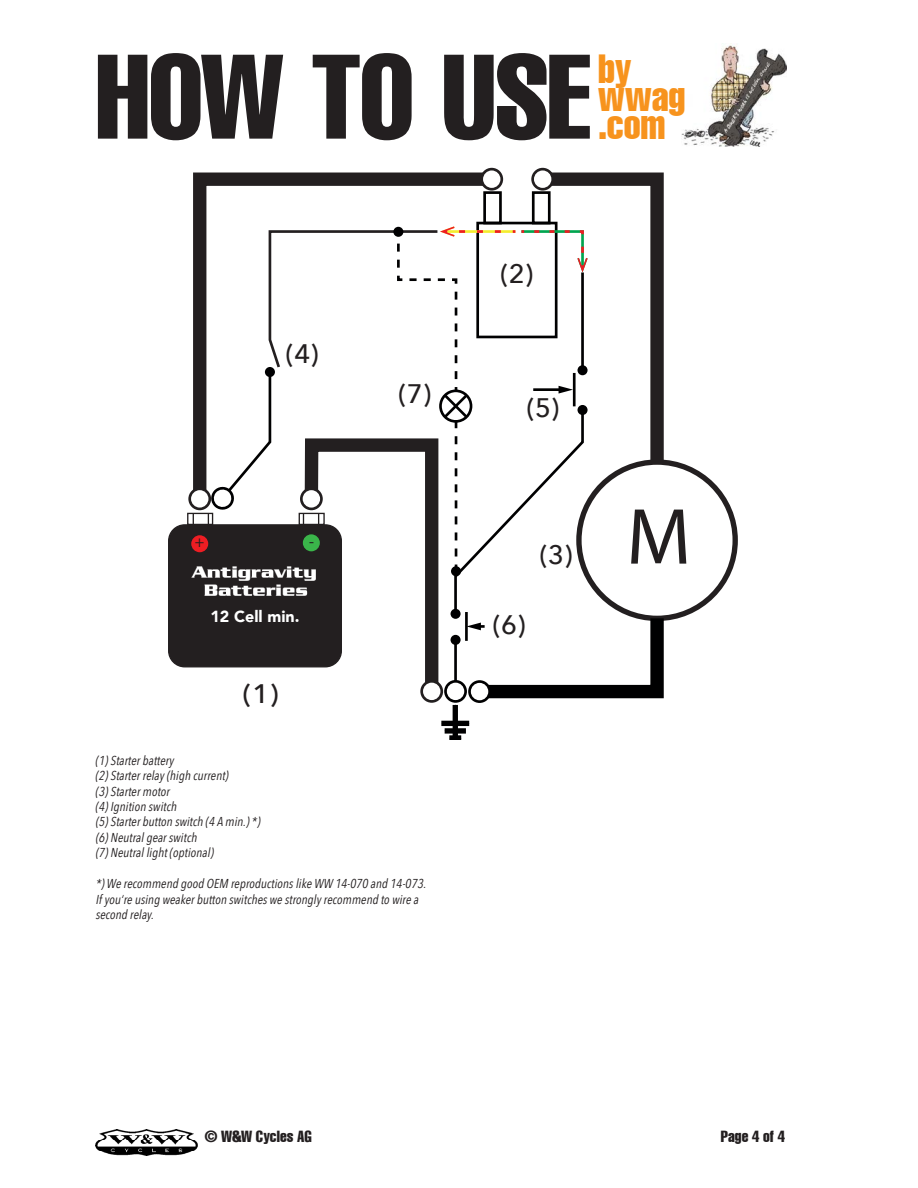
<style>
.page{position:relative;width:918px;height:1188px;background:#fff}
.page>*{position:absolute;margin:0;border:0;box-sizing:border-box;transform-origin:0 0}
.t1{font:extra-condensed 117.9px "Helvetica LT";letter-spacing:-.015em;color:#231f20}
.t2{font:80.1px "Myriad Pro";color:#231f20}
.t3{font:extra-condensed 39.75px "Helvetica LT";letter-spacing:-.005em;color:#f7931d}
.t4{font:500 26.7px "Avenir Next";color:#231f20}
.t5{font:500 26.7px "Avenir Next";color:#231f20;scale:1.09 1}
.t6{font:900 16.05px "Avenir";color:#fff}
.t7{font:16.05px "Myriad Pro";color:#231f20}
.t8{font:extra-condensed 15.75px "Helvetica LT";color:#231f20}
.t9{font:italic 12.9px/15.5px "Avenir Next Condensed";color:#231f20}
</style>
<div class="page">
<img style="left:681px;top:43px;width:105px;height:104px">
<img style="left:95px;top:1130px;width:103px;height:25px">
<div style="left:169px;top:525px;width:172px;height:142px;background:#231f20;border-radius:16px"></div>
<div style="left:187px;top:513px;width:26px;height:12px;border:1px solid #231f20"></div>
<div style="left:453px;top:705px;width:5px;height:33px;background:#000001"></div>
<div style="left:449px;top:735px;width:12px;height:5px;background:#000001"></div>
<div style="left:445px;top:728px;width:21px;height:6px;background:#000001"></div>
<div style="left:441px;top:721px;width:28px;height:5px;background:#000001"></div>
<svg style="left:188px;top:168px;width:482px;height:537px"></svg>
<p class="t1" style="left:95px;top:22px;width:497px">HOW TO USE</p>
<p class="t3" style="left:598px;top:44px;width:35px">by</p>
<p class="t3" style="left:598px;top:71px;width:89px">wwag</p>
<p class="t3" style="left:598px;top:99px;width:69px">.com</p>
<p class="t4" style="left:286px;top:331px;width:34px">(4)</p>
<p class="t7" style="left:195px;top:532px;width:11px">+</p>
<p class="t7" style="left:309px;top:532px;width:6px">-</p>
<p class="t6" style="left:210px;top:602px;width:91px">12 Cell min.</p>
<p class="t5" style="left:243px;top:671px;width:34px">(1)</p>
<p class="t4" style="left:398px;top:371px;width:34px">(7)</p>
<p class="t9" style="left:95px;top:752px;width:170px">(1)Starterbattery (2)Starterrelay(highcurrent) (3)Startermotor<br>(4)Ignitionswitch (5)Starterbuttonswitch(4Amin.)*) (6)Neutralgearswitch (7)Neutrallight(optional)</p>
<p class="t9" style="left:95px;top:875px;width:336px">*)WerecommendgoodOEM reproductionslikeWW 14-070and14-073.<br>Ifyou‘reusingweakerbuttonswitcheswestronglyrecommendtowirea secondrelay.</p>
<p class="t4" style="left:500px;top:251px;width:34px">(2)</p>
<p class="t4" style="left:527px;top:385px;width:34px">(5)</p>
<p class="t4" style="left:540px;top:532px;width:34px">(3)</p>
<p class="t4" style="left:493px;top:602px;width:34px">(6)</p>
<p class="t2" style="left:626px;top:487px;width:66px">M</p>
<p class="t8" style="left:205px;top:1126px;width:108px">© W&amp;W Cycles AG</p>
<p class="t8" style="left:721px;top:1126px;width:66px">Page 4 of 4</p>
</div>
